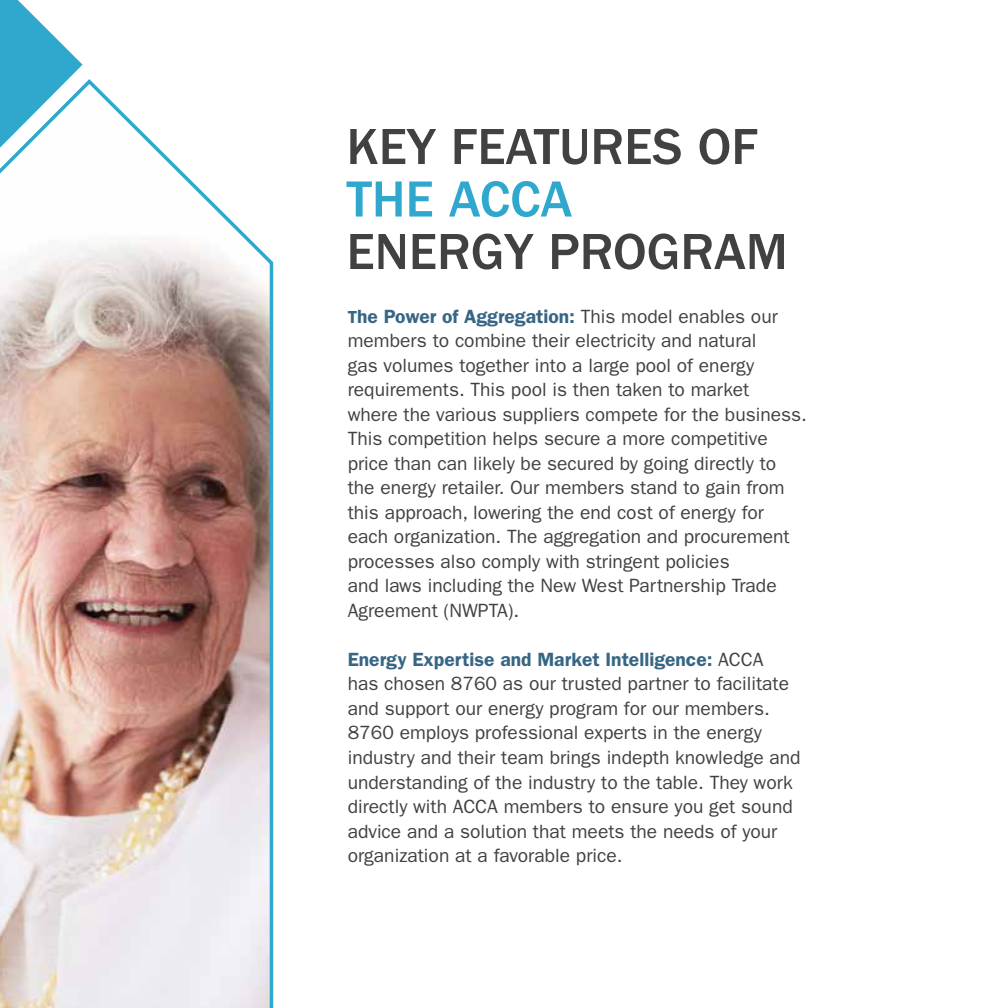
<style>
.page{position:relative;width:1008px;height:1008px;background:#fff}
.page>*{position:absolute;margin:0;border:0;box-sizing:border-box;transform-origin:0 0}
.t1{font:500 52.5px "ITC Franklin Gothic Std";color:#414141}
.t2{font:500 52.5px "ITC Franklin Gothic Std";color:#30a7cd}
.t3{font:19.25px/24.5px "ITC Franklin Gothic Std";color:#414141}
.s1{font-weight:600;font-size:17.5px;color:#376685}
.s2{font-weight:600;color:#376685}
</style>
<div class="page">
<img style="left:0;top:79px;width:274px;height:929px">
<svg style="left:0;top:0;width:83px;height:148px"></svg>
<h1 class="t1" style="left:346px;top:117px;width:413px">KEY FEATURES OF</h1>
<h1 class="t2" style="left:346px;top:170px;width:227px">THE ACCA</h1>
<h1 class="t1" style="left:346px;top:222px;width:443px">ENERGY PROGRAM</h1>
<p class="t3" style="left:348px;top:304px;width:461px"><span class="s1">T</span><span class="s2">he Power of Aggregation:</span> This model enables our members to combine their electricity and natural<br>gas volumes together into a large pool of energy requirements. This pool is then taken to market<br>where the various suppliers compete for the business.<br>This competition helps secure a more competitive price than can likely be secured by going directly to the energy retailer. Our members stand to gain from this approach, lowering the end cost of energy for each organization. The aggregation and procurement processes also comply with stringent policies<br>and laws including the New West Partnership Trade Agreement (NWPTA).</p>
<p class="t3" style="left:348px;top:647px;width:454px"><span class="s2">Energy Expertise and Market Intelligence:</span> ACCA<br>has chosen 8760 as our trusted partner to facilitate and support our energy program for our members.<br>8760 employs professional experts in the energy industry and their team brings indepth knowledge and understanding of the industry to the table. They work directly with ACCA members to ensure you get sound advice and a solution that meets the needs of your organization at a favorable price.</p>
</div>
